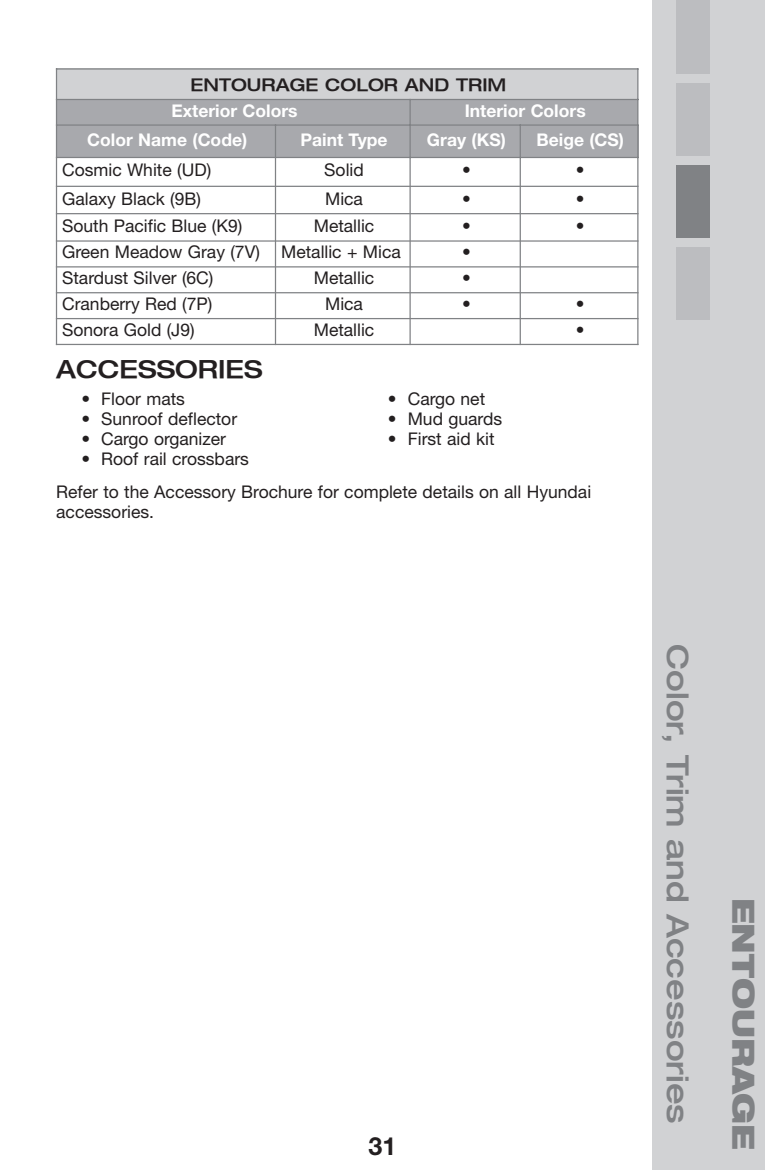
<style>
.page{position:relative;width:765px;height:1170px;background:#fff}
.page>*{position:absolute;margin:0;border:0;box-sizing:border-box;transform-origin:0 0}
.t1{font:500 expanded 30px "Helvetica Neue LT";color:#808285}
.t2{font:900 expanded 30px "Helvetica Neue LT";color:#808285}
.t3{font:500 expanded 25px "Helvetica Neue LT";color:#231f20}
.t4{font:700 25px "Helvetica Neue";color:#231f20}
.t5{font:17.5px/20px "Helvetica Neue";color:#231f20}
.t6{font:700 17.5px "Helvetica Neue";color:#fff}
.t7{font:500 expanded 17.5px "Helvetica Neue LT";color:#231f20}
</style>
<div class="page">
<div style="left:652px;top:0;width:113px;height:1170px;background:#d1d2d4"></div>
<div style="left:676px;top:0;width:34px;height:73px;background:#bcbdc0"></div>
<div style="left:676px;top:83px;width:34px;height:73px;background:#bcbdc0"></div>
<div style="left:676px;top:165px;width:34px;height:73px;background:#808285"></div>
<div style="left:676px;top:248px;width:34px;height:72px;background:#bcbdc0"></div>
<div style="left:56px;top:68px;width:582px;height:31px;background:#d1d2d4"></div>
<div style="left:56px;top:99px;width:354px;height:26px;background:#a8a9ad"></div>
<div style="left:410px;top:99px;width:228px;height:26px;background:#a8a9ad"></div>
<div style="left:56px;top:125px;width:219px;height:32px;background:#a8a9ad"></div>
<div style="left:275px;top:125px;width:135px;height:32px;background:#a8a9ad"></div>
<div style="left:410px;top:125px;width:110px;height:32px;background:#a8a9ad"></div>
<div style="left:520px;top:125px;width:118px;height:32px;background:#a8a9ad"></div>
<hr style="left:56px;top:68px;width:1px;height:277px;background:#808285">
<hr style="left:275px;top:124px;width:1px;height:221px;background:#808285">
<hr style="left:409px;top:99px;width:2px;height:246px;background:#808285">
<hr style="left:520px;top:124px;width:1px;height:221px;background:#808285">
<hr style="left:637px;top:68px;width:1px;height:277px;background:#808285">
<hr style="left:56px;top:68px;width:582px;height:2px;background:#808285">
<hr style="left:56px;top:99px;width:582px;height:1px;background:#808285">
<hr style="left:56px;top:124px;width:582px;height:2px;background:#808285">
<hr style="left:56px;top:157px;width:582px;height:1px;background:#808285">
<hr style="left:56px;top:186px;width:582px;height:1px;background:#808285">
<hr style="left:56px;top:213px;width:582px;height:1px;background:#808285">
<hr style="left:56px;top:240px;width:582px;height:2px;background:#808285">
<hr style="left:56px;top:266px;width:582px;height:2px;background:#808285">
<hr style="left:56px;top:292px;width:582px;height:1px;background:#808285">
<hr style="left:56px;top:318px;width:582px;height:1px;background:#808285">
<hr style="left:56px;top:344px;width:582px;height:1px;background:#808285">
<p class="t7" style="left:191px;top:74px;width:317px">ENTOURAGE COLOR AND TRIM</p>
<p class="t6" style="left:171px;top:104px;width:128px">Exterior Colors</p>
<p class="t6" style="left:465px;top:104px;width:122px">Interior Colors</p>
<p class="t6" style="left:87px;top:133px;width:162px">Color Name (Code)</p>
<p class="t6" style="left:301px;top:133px;width:88px">Paint Type</p>
<p class="t6" style="left:427px;top:133px;width:80px">Gray (KS)</p>
<p class="t6" style="left:537px;top:133px;width:89px">Beige (CS)</p>
<p class="t5" style="left:62px;top:162px;width:151px">Cosmic White (UD)</p>
<p class="t5" style="left:324px;top:162px;width:41px">Solid</p>
<p class="t5" style="left:462px;top:162px;width:10px">•</p>
<p class="t5" style="left:576px;top:162px;width:10px">•</p>
<p class="t5" style="left:62px;top:190px;width:140px">Galaxy Black (9B)</p>
<p class="t5" style="left:325px;top:190px;width:39px">Mica</p>
<p class="t5" style="left:462px;top:190px;width:10px">•</p>
<p class="t5" style="left:576px;top:190px;width:10px">•</p>
<p class="t5" style="left:62px;top:217px;width:182px">South Pacific Blue (K9)</p>
<p class="t5" style="left:314px;top:217px;width:62px">Metallic</p>
<p class="t5" style="left:462px;top:217px;width:10px">•</p>
<p class="t5" style="left:576px;top:217px;width:10px">•</p>
<p class="t5" style="left:62px;top:244px;width:340px">Green Meadow Gray (7V) Metallic + Mica</p>
<p class="t5" style="left:462px;top:244px;width:10px">•</p>
<p class="t5" style="left:62px;top:270px;width:153px">Stardust Silver (6C)</p>
<p class="t5" style="left:314px;top:270px;width:62px">Metallic</p>
<p class="t5" style="left:462px;top:270px;width:10px">•</p>
<p class="t5" style="left:62px;top:296px;width:152px">Cranberry Red (7P)</p>
<p class="t5" style="left:325px;top:296px;width:39px">Mica</p>
<p class="t5" style="left:462px;top:296px;width:10px">•</p>
<p class="t5" style="left:576px;top:296px;width:10px">•</p>
<p class="t5" style="left:62px;top:322px;width:134px">Sonora Gold (J9)</p>
<p class="t5" style="left:314px;top:322px;width:62px">Metallic</p>
<p class="t5" style="left:576px;top:322px;width:10px">•</p>
<h2 class="t3" style="left:56px;top:353px;width:208px">ACCESSORIES</h2>
<p class="t5" style="left:81px;top:391px;width:105px">• Floor mats</p>
<p class="t5" style="left:81px;top:411px;width:157px">• Sunroof deflector</p>
<p class="t5" style="left:81px;top:431px;width:146px">• Cargo organizer</p>
<p class="t5" style="left:81px;top:451px;width:169px">• Roof rail crossbars</p>
<p class="t5" style="left:388px;top:391px;width:99px">• Cargo net</p>
<p class="t5" style="left:388px;top:411px;width:116px">• Mud guards</p>
<p class="t5" style="left:388px;top:431px;width:108px">• First aid kit</p>
<p class="t5" style="left:56px;top:483px;width:537px">Refer to the Accessory Brochure for complete details on all Hyundai accessories.</p>
<h2 class="t4" style="left:369px;top:1137px;width:29px">31</h2>
<h1 class="t1" style="left:697px;top:644px;width:481px;rotate:90deg">Color, Trim and Accessories</h1>
<h1 class="t2" style="left:763px;top:898px;width:254px;rotate:90deg">ENTOURAGE</h1>
</div>
